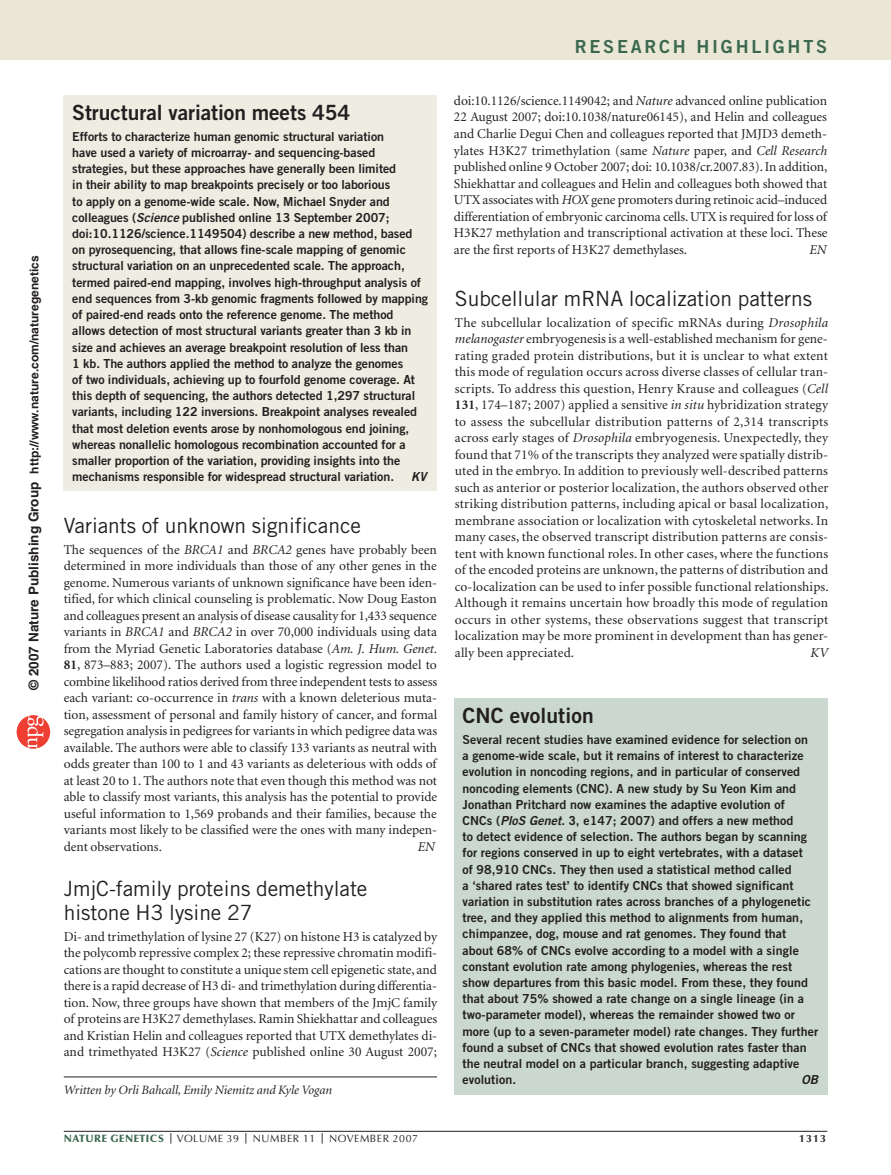
<style>
.page{position:relative;width:891px;height:1175px;background:#fff}
.page>*{position:absolute;margin:0;border:0;box-sizing:border-box;transform-origin:0 0}
.t1{font:21px/24px "Trade Gothic";letter-spacing:-.005em;color:#231f20}
.t2{font:21px "Trade Gothic Bold Two";letter-spacing:-.005em;color:#231f20}
.t3{font:18px "Trade Gothic Bold Two";letter-spacing:.15em;color:#3b684f}
.t4{font:13.5px/16.5px "Minion";color:#231f20;text-align:justify}
.t5{font:italic 13.5px "Minion";color:#231f20}
.t6{font:italic 12.75px "Minion";letter-spacing:-.005em;color:#231f20}
.t7{font:12.45px/16.2px "Trade Gothic Bold Two";letter-spacing:-.005em;color:#231f20}
.t8{font:italic 12.45px "Trade Gothic Bold Two";color:#231f20}
.t9{font:12px "Helvetica Bold 2";color:#231f1f}
.t10{font:10.5px "Optima";letter-spacing:.05em;color:#231f20}
.t11{font:700 10.5px "Optima";color:#231f20}
.s1{font-size:13.5px}
.s2{font-family:"Helvetica";font-weight:700;font-size:13.5px}
.s3{font-style:italic}
.s4{font-weight:700}
.s5{font-family:"Trade Gothic";font-weight:700}
.s6{font-weight:900;color:#3b684f}
</style>
<div class="page">
<div style="left:0;top:0;width:891px;height:60px;background:#ebe7d7"></div>
<hr style="left:64px;top:1131px;width:763px;height:1px;background:#231f20">
<div style="left:64px;top:95px;width:373px;height:395px;background:#efece1"></div>
<div style="left:454px;top:698px;width:373px;height:396px;background:#cad8cf"></div>
<hr style="left:64px;top:1076px;width:373px;height:1px;background:#231f20">
<svg style="left:17px;top:715px;width:33px;height:33px"></svg>
<p class="t9" style="left:27px;top:690px;width:436px;rotate:-90deg"><span class="s1">© 200</span><span class="s2">7</span> <span class="s1">Nature Publishing Group</span> http://www.nature.com/naturegenetics</p>
<h2 class="t3" style="left:575px;top:35px;width:254px">RESEARCH HIGHLIGHTS</h2>
<p class="t4" style="left:454px;top:93px;width:375px">doi:10.1126/science.1149042; and <span class="s3">Nature</span> advanced online publication 22 August 2007; doi:10.1038/nature06145), and Helin and colleagues and Charlie Degui Chen and colleagues reported that JMJD3 demeth&shy;ylates H3K27 trimethylation (same <span class="s3">Nature</span> paper, and <span class="s3">Cell Research </span>published online 9 October 2007; doi: 10.1038/cr.2007.83). In addition, Shiekhattar and colleagues and Helin and colleagues both showed that UTX associates with <span class="s3">HOX</span> gene promoters during retinoic acid–induced differentiation of embryonic carcinoma cells. UTX is required for loss of H3K27 methylation and transcriptional activation at these loci. These are the first reports of H3K27 demethylases.</p>
<h1 class="t2" style="left:72px;top:100px;width:280px">Structural variation meets 454</h1>
<p class="t7" style="left:72px;top:128px;width:357px">Efforts to characterize human genomic structural variation<br>have used a variety of microarray- and sequencing-based strategies, but these approaches have generally been limited<br>in their ability to map breakpoints precisely or too laborious<br>to apply on a genome-wide scale. Now, Michael Snyder and colleagues (<span class="s3">Science</span> published online 13 September 2007; doi:10.1126/science.1149504) describe a new method, based on pyrosequencing, that allows fine-scale mapping of genomic structural variation on an unprecedented scale. The approach, termed paired-end mapping, involves high-throughput analysis of end sequences from 3-kb genomic fragments followed by mapping of paired-end reads onto the reference genome. The method allows detection of most structural variants greater than 3 kb in size and achieves an average breakpoint resolution of less than<br>1 kb. The authors applied the method to analyze the genomes<br>of two individuals, achieving up to fourfold genome coverage. At this depth of sequencing, the authors detected 1,297 structural variants, including 122 inversions. Breakpoint analyses revealed that most deletion events arose by nonhomologous end joining, whereas nonallelic homologous recombination accounted for a smaller proportion of the variation, providing insights into the mechanisms responsible for widespread structural variation.</p>
<p class="t5" style="left:809px;top:242px;width:19px">EN</p>
<h1 class="t1" style="left:455px;top:286px;width:359px">Subcellular mRNA localization patterns</h1>
<p class="t4" style="left:455px;top:315px;width:375px">The subcellular localization of specific mRNAs during <span class="s3">Drosophila melanogaster</span> embryogenesis is a well-established mechanism for gene&shy;rating graded protein distributions, but it is unclear to what extent this mode of regulation occurs across diverse classes of cellular tran&shy;scripts. To address this question, Henry Krause and colleagues (<span class="s3">Cell </span><span class="s4">131</span>, 174–187; 2007) applied a sensitive <span class="s3">in situ</span> hybridization strategy to assess the subcellular distribution patterns of 2,314 transcripts across early stages of <span class="s3">Drosophila</span> embryogenesis. Unexpectedly, they found that 71% of the transcripts they analyzed were spatially distrib&shy;uted in the embryo. In addition to previously well-described patterns such as anterior or posterior localization, the authors observed other striking distribution patterns, including apical or basal localization, membrane association or localization with cytoskeletal networks. In many cases, the observed transcript distribution patterns are consis&shy;tent with known functional roles. In other cases, where the functions of the encoded proteins are unknown, the patterns of distribution and co-localization can be used to infer possible functional relationships.<br>Although it remains uncertain how broadly this mode of regulation occurs in other systems, these observations suggest that transcript localization may be more prominent in development than has gener&shy;ally been appreciated.</p>
<p class="t8" style="left:411px;top:469px;width:17px">KV</p>
<h1 class="t1" style="left:64px;top:513px;width:299px">Variants of unknown significance</h1>
<p class="t4" style="left:64px;top:541px;width:375px">The sequences of the <span class="s3">BRCA1</span> and <span class="s3">BRCA2</span> genes have probably been determined in more individuals than those of any other genes in the genome. Numerous variants of unknown significance have been iden&shy;tified, for which clinical counseling is problematic. Now Doug Easton and colleagues present an analysis of disease causality for 1,433 sequence variants in <span class="s3">BRCA1</span> and <span class="s3">BRCA2</span> in over 70,000 individuals using data from the Myriad Genetic Laboratories database (<span class="s3">Am. J. Hum. Genet.<br></span><span class="s4">81</span>, 873–883; 2007). The authors used a logistic regression model to combine likelihood ratios derived from three independent tests to assess each variant: co-occurrence in <span class="s3">trans</span> with a known deleterious muta&shy;tion, assessment of personal and family history of cancer, and formal segregation analysis in pedigrees for variants in which pedigree data was available. The authors were able to classify 133 variants as neutral with odds greater than 100 to 1 and 43 variants as deleterious with odds of at least 20 to 1. The authors note that even though this method was not able to classify most variants, this analysis has the potential to provide useful information to 1,569 probands and their families, because the variants most likely to be classified were the ones with many indepen&shy;dent observations.</p>
<p class="t5" style="left:810px;top:646px;width:19px">KV</p>
<h1 class="t2" style="left:463px;top:703px;width:133px">CNC evolution</h1>
<p class="t7" style="left:463px;top:731px;width:357px">Several recent studies have examined evidence for selection on<br>a genome-wide scale, but it remains of interest to characterize evolution in noncoding regions, and in particular of conserved noncoding elements (CNC). A new study by Su Yeon Kim and Jonathan Pritchard now examines the adaptive evolution of<br>CNCs (<span class="s3">PloS Genet</span>. <span class="s5">3</span>, e147; 2007) and offers a new method<br>to detect evidence of selection. The authors began by scanning for regions conserved in up to eight vertebrates, with a dataset<br>of 98,910 CNCs. They then used a statistical method called<br>a ‘shared rates test’ to identify CNCs that showed significant variation in substitution rates across branches of a phylogenetic tree, and they applied this method to alignments from human, chimpanzee, dog, mouse and rat genomes. They found that about 68% of CNCs evolve according to a model with a single constant evolution rate among phylogenies, whereas the rest show departures from this basic model. From these, they found that about 75% showed a rate change on a single lineage (in a two-parameter model), whereas the remainder showed two or more (up to a seven-parameter model) rate changes. They further found a subset of CNCs that showed evolution rates faster than the neutral model on a particular branch, suggesting adaptive evolution.</p>
<p class="t5" style="left:418px;top:839px;width:19px">EN</p>
<h1 class="t1" style="left:64px;top:876px;width:305px">JmjC-family proteins demethylate histone H3 lysine 27</h1>
<p class="t4" style="left:64px;top:928px;width:375px">Di- and trimethylation of lysine 27 (K27) on histone H3 is catalyzed by the polycomb repressive complex 2; these repressive chromatin modifi&shy;cations are thought to constitute a unique stem cell epigenetic state, and there is a rapid decrease of H3 di- and trimethylation during differentia&shy;tion. Now, three groups have shown that members of the JmjC family of proteins are H3K27 demethylases. Ramin Shiekhattar and colleagues and Kristian Helin and colleagues reported that UTX demethylates di&shy;and trimethyated H3K27 (<span class="s3">Science</span> published online 30 August 2007;</p>
<p class="t8" style="left:802px;top:1072px;width:18px">OB</p>
<p class="t6" style="left:64px;top:1083px;width:270px">Written by Orli Bahcall, Emily Niemitz and Kyle Vogan</p>
<p class="t10" style="left:64px;top:1132px;width:356px"><span class="s6">NATURE GENETICS</span> <span class="s4">|</span> VOLUME 39 <span class="s4">|</span> NUMBER 11 <span class="s4">|</span> NOVEMBER 2007</p>
<p class="t11" style="left:799px;top:1132px;width:28px">1313</p>
</div>
